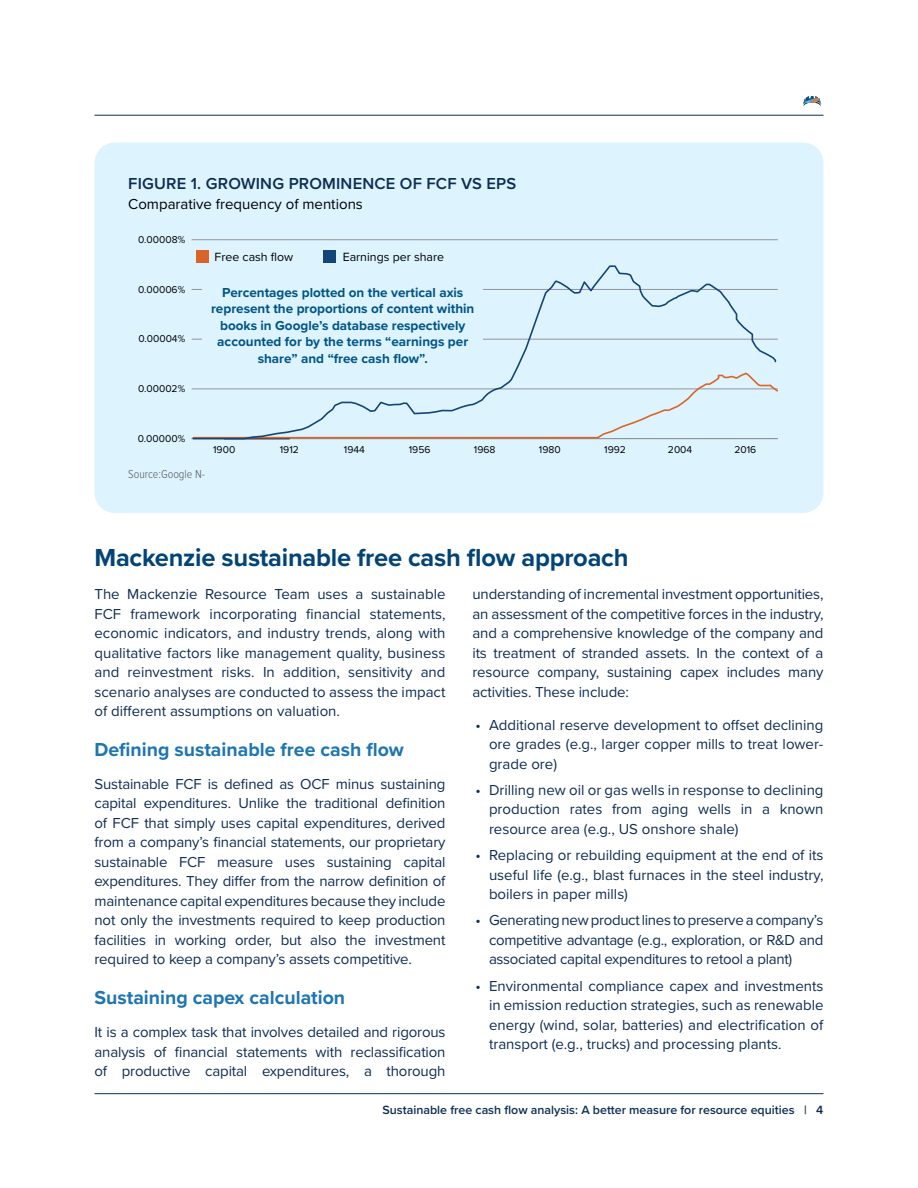
<style>
.page{position:relative;width:918px;height:1188px;background:#fff}
.page>*{position:absolute;margin:0;border:0;box-sizing:border-box;transform-origin:0 0}
.t1{font:700 25.5px "Proxima Nova";letter-spacing:-.01em;color:#034477}
.t2{font:700 19.5px "Proxima Nova";color:#1d75b1}
.Chart_title{font:600 16.5px "Proxima Nova";letter-spacing:.01em;color:#0f2d52}
.Body{font:15px/19.5px "Proxima Nova";color:#0f2d52;text-align:justify}
.Chart_intro{font:15px "Proxima Nova";color:#000}
.table_reverse{font:700 13.5px/16.5px "Proxima Nova";color:#005486;text-align:center}
.t3{font:600 12.45px "Proxima Nova";color:#0f2d52}
.t4{font:12.3px "Proxima Nova";color:#000}
.t5{font:300 12px "Proxima Nova Cond";color:#58595b}
.t6{font:10.35px "Proxima Nova";color:#000}
</style>
<div class="page">
<div style="left:94px;top:143px;width:730px;height:370px;background:#ddf4ff;border-radius:20px"></div>
<svg style="left:803px;top:96px;width:18px;height:9px"></svg>
<hr style="left:94px;top:1093px;width:730px;height:1px;background:#0f2d52">
<hr style="left:94px;top:115px;width:730px;height:1px;background:#0f2d52">
<hr style="left:192px;top:339px;width:586px;height:1px;background:#939598">
<hr style="left:192px;top:289px;width:586px;height:1px;background:#939598">
<hr style="left:192px;top:239px;width:586px;height:1px;background:#939598">
<svg style="left:192px;top:265px;width:585px;height:175px"></svg>
<div style="left:323px;top:251px;width:12px;height:12px;background:#144577"></div>
<div style="left:196px;top:251px;width:12px;height:12px;background:#da6427"></div>
<div style="left:202px;top:286px;width:281px;height:87px;background:#ddf4ff"></div>
<p class="Chart_title" style="left:128px;top:172px;width:389px">FIGURE 1. GROWING PROMINENCE OF FCF VS EPS</p>
<p class="Chart_intro" style="left:128px;top:193px;width:236px">Comparative frequency of mentions</p>
<p class="t6" style="left:138px;top:232px;width:49px">0.00008%</p>
<p class="t6" style="left:138px;top:281px;width:49px">0.00006%</p>
<p class="t6" style="left:138px;top:331px;width:48px">0.00004%</p>
<p class="t6" style="left:138px;top:381px;width:49px">0.00002%</p>
<p class="t6" style="left:138px;top:431px;width:49px">0.00000%</p>
<p class="t4" style="left:215px;top:248px;width:80px">Free cash flow</p>
<p class="t4" style="left:343px;top:248px;width:103px">Earnings per share</p>
<p class="table_reverse" style="left:211px;top:283px;width:265px">Percentages plotted on the vertical axis represent the proportions of content within books in Google’s database respectively accounted for by the terms “earnings per share” and “free cash flow”.</p>
<p class="t6" style="left:213px;top:442px;width:24px">1900</p>
<p class="t6" style="left:280px;top:442px;width:21px">1912</p>
<p class="t6" style="left:344px;top:442px;width:23px">1944</p>
<p class="t6" style="left:409px;top:442px;width:23px">1956</p>
<p class="t6" style="left:474px;top:442px;width:23px">1968</p>
<p class="t6" style="left:539px;top:442px;width:23px">1980</p>
<p class="t6" style="left:604px;top:442px;width:23px">1992</p>
<p class="t6" style="left:668px;top:442px;width:26px">2004</p>
<p class="t6" style="left:734px;top:442px;width:23px">2016</p>
<h2 class="t5" style="left:128px;top:466px;width:78px">Source:Google N-</h2>
<h2 class="t1" style="left:94px;top:539px;width:536px">Mackenzie sustainable free cash flow approach</h2>
<p class="Body" style="left:94px;top:584px;width:353px">The Mackenzie Resource Team uses a sustainable FCF framework incorporating financial statements, economic indicators, and industry trends, along with qualitative factors like management quality, business and reinvestment risks. In addition, sensitivity and scenario analyses are conducted to assess the impact of different assumptions on valuation.</p>
<h3 class="t2" style="left:94px;top:735px;width:311px">Defining sustainable free cash flow</h3>
<p class="Body" style="left:94px;top:773px;width:353px">Sustainable FCF is defined as OCF minus sustaining capital expenditures. Unlike the traditional definition of FCF that simply uses capital expenditures, derived from a company’s financial statements, our proprietary sustainable FCF measure uses sustaining capital expenditures. They differ from the narrow definition of maintenance capital expenditures because they include not only the investments required to keep production facilities in working order, but also the investment required to keep a company’s assets competitive.</p>
<h3 class="t2" style="left:94px;top:983px;width:252px">Sustaining capex calculation</h3>
<p class="Body" style="left:94px;top:1022px;width:353px">It is a complex task that involves detailed and rigorous analysis of financial statements with reclassification of productive capital expenditures, a thorough</p>
<p class="Body" style="left:472px;top:584px;width:353px">understanding of incremental investment opportunities, an assessment of the competitive forces in the industry, and a comprehensive knowledge of the company and its treatment of stranded assets. In the context of a resource company, sustaining capex includes many activities. These include:</p>
<p class="Body" style="left:489px;top:714px;width:336px;text-indent:-14px">• Additional reserve development to offset declining ore grades (e.g., larger copper mills to treat lower&shy;grade ore)</p>
<p class="Body" style="left:489px;top:779px;width:336px;text-indent:-14px">• Drilling new oil or gas wells in response to declining production rates from aging wells in a known resource area (e.g., US onshore shale)</p>
<p class="Body" style="left:489px;top:845px;width:336px;text-indent:-14px">• Replacing or rebuilding equipment at the end of its useful life (e.g., blast furnaces in the steel industry, boilers in paper mills)</p>
<p class="Body" style="left:489px;top:910px;width:336px;text-indent:-14px">• Generating new product lines to preserve a company’s competitive advantage (e.g., exploration, or R&amp;D and associated capital expenditures to retool a plant)</p>
<p class="Body" style="left:489px;top:975px;width:336px;text-indent:-14px">• Environmental compliance capex and investments in emission reduction strategies, such as renewable energy (wind, solar, batteries) and electrification of transport (e.g., trucks) and processing plants.</p>
<p class="t3" style="left:383px;top:1101px;width:442px">Sustainable free cash flow analysis: A better measure for resource equities | 4</p>
</div>
